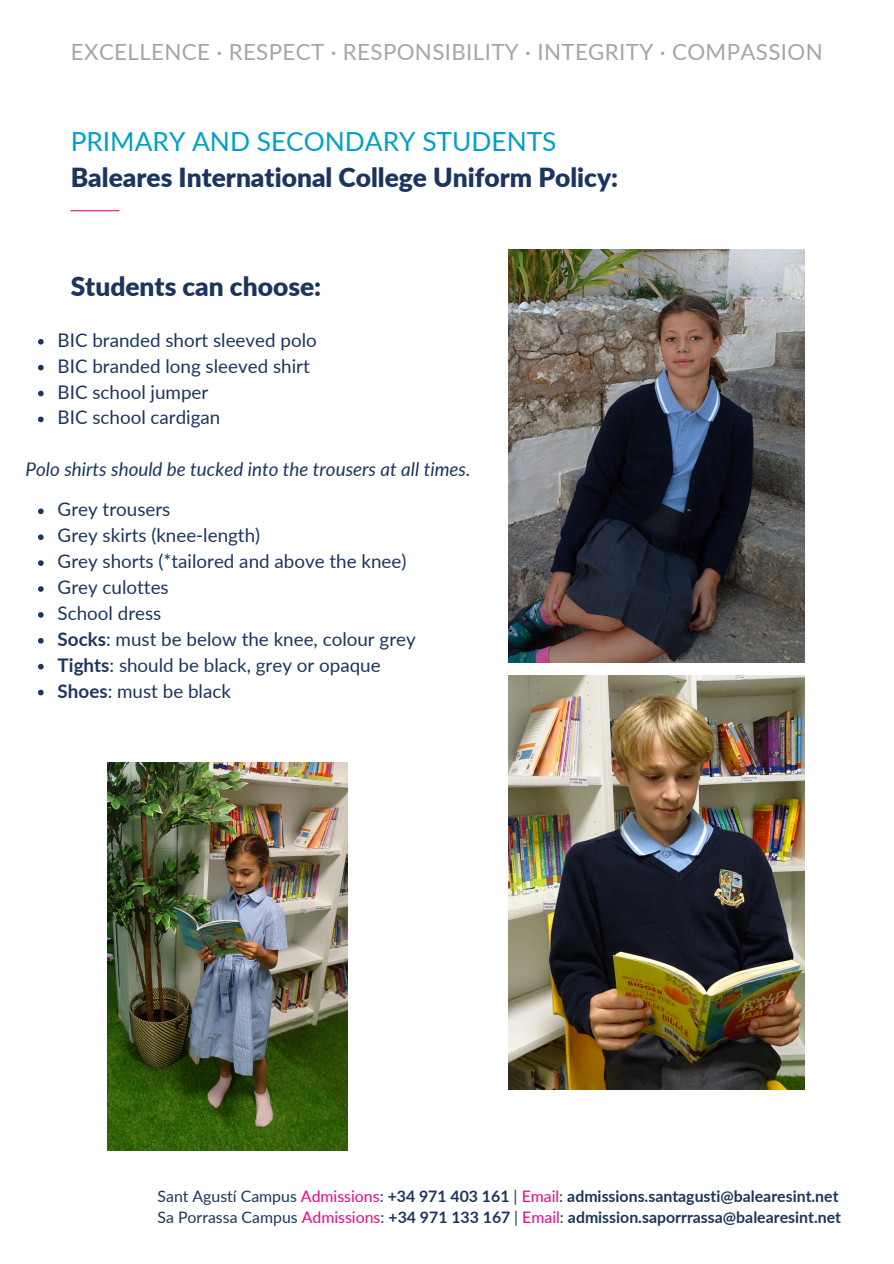
<style>
.page{position:relative;width:894px;height:1264px;background:#fff}
.page>*{position:absolute;margin:0;border:0;box-sizing:border-box;transform-origin:0 0}
.t1{font:900 26.25px "Lato";color:#1c355e}
.t2{font:26.25px "Lato";color:#01a0c6}
.t3{font:22.2px "Lato";letter-spacing:.015em;color:#a6a6a6}
.t4{font:18.75px "Lato";color:#1c355e}
.t5{font:italic 18.75px "Lato";color:#1c355e}
.t6{font:700 15.9px "Lato";color:#1c355e}
.s1{font-weight:700}
.s2{font-weight:400}
.s3{font-weight:400;color:#f0047f}
</style>
<div class="page">
<hr style="left:71px;top:210px;width:48px;height:1px;background:#f0047f">
<img style="left:508px;top:250px;width:296px;height:413px">
<img style="left:508px;top:675px;width:296px;height:414px">
<svg style="left:38px;top:339px;width:6px;height:5px"></svg>
<svg style="left:38px;top:365px;width:6px;height:5px"></svg>
<svg style="left:38px;top:391px;width:6px;height:5px"></svg>
<svg style="left:38px;top:416px;width:6px;height:6px"></svg>
<svg style="left:38px;top:508px;width:6px;height:6px"></svg>
<svg style="left:38px;top:534px;width:6px;height:6px"></svg>
<svg style="left:38px;top:560px;width:6px;height:6px"></svg>
<svg style="left:38px;top:586px;width:6px;height:6px"></svg>
<svg style="left:38px;top:612px;width:6px;height:5px"></svg>
<svg style="left:38px;top:638px;width:6px;height:5px"></svg>
<svg style="left:38px;top:664px;width:6px;height:5px"></svg>
<svg style="left:38px;top:689px;width:6px;height:6px"></svg>
<img style="left:107px;top:762px;width:240px;height:387px">
<h2 class="t3" style="left:71px;top:38px;width:753px">EXCELLENCE · RESPECT · RESPONSIBILITY · INTEGRITY · COMPASSION</h2>
<h4 class="t2" style="left:71px;top:125px;width:487px">PRIMARY AND SECONDARY STUDENTS</h4>
<p class="t1" style="left:71px;top:161px;width:549px">Baleares International College Uniform Policy:</p>
<p class="t1" style="left:71px;top:269px;width:252px">Students can choose:</p>
<p class="t4" style="left:58px;top:328px;width:261px">BIC branded short sleeved polo</p>
<h2 class="t4" style="left:58px;top:354px;width:253px">BIC branded long sleeved shirt</h2>
<p class="t4" style="left:58px;top:380px;width:152px">BIC school jumper</p>
<p class="t4" style="left:58px;top:406px;width:164px">BIC school cardigan</p>
<p class="t5" style="left:26px;top:458px;width:446px">Polo shirts should be tucked into the trousers at all times.</p>
<p class="t4" style="left:58px;top:498px;width:114px">Grey trousers</p>
<p class="t4" style="left:58px;top:524px;width:204px">Grey skirts (knee-length)</p>
<p class="t4" style="left:58px;top:549px;width:350px">Grey shorts (*tailored and above the knee)</p>
<p class="t4" style="left:58px;top:575px;width:113px">Grey culottes</p>
<p class="t4" style="left:58px;top:601px;width:105px">School dress</p>
<p class="t4" style="left:58px;top:627px;width:359px"><span class="s1">Socks</span>: must be below the knee, colour grey</p>
<p class="t4" style="left:58px;top:653px;width:324px"><span class="s1">Tights</span>: should be black, grey or opaque</p>
<p class="t4" style="left:58px;top:679px;width:175px"><span class="s1">Shoes</span>: must be black</p>
<p class="t6" style="left:157px;top:1185px;width:682px"><span class="s2">Sant Agustí Campus</span> <span class="s3">Admissions</span><span class="s2">:</span> +34 971 403 161 <span class="s2">|</span> <span class="s3">Email</span><span class="s2">:</span> admissions.santagusti@balearesint.net</p>
<p class="t6" style="left:157px;top:1207px;width:684px"><span class="s2">Sa Porrassa Campus</span> <span class="s3">Admissions</span><span class="s2">:</span> +34 971 133 167 <span class="s2">|</span> <span class="s3">Email</span><span class="s2">:</span> admission.saporrrassa@balearesint.net</p>
</div>
